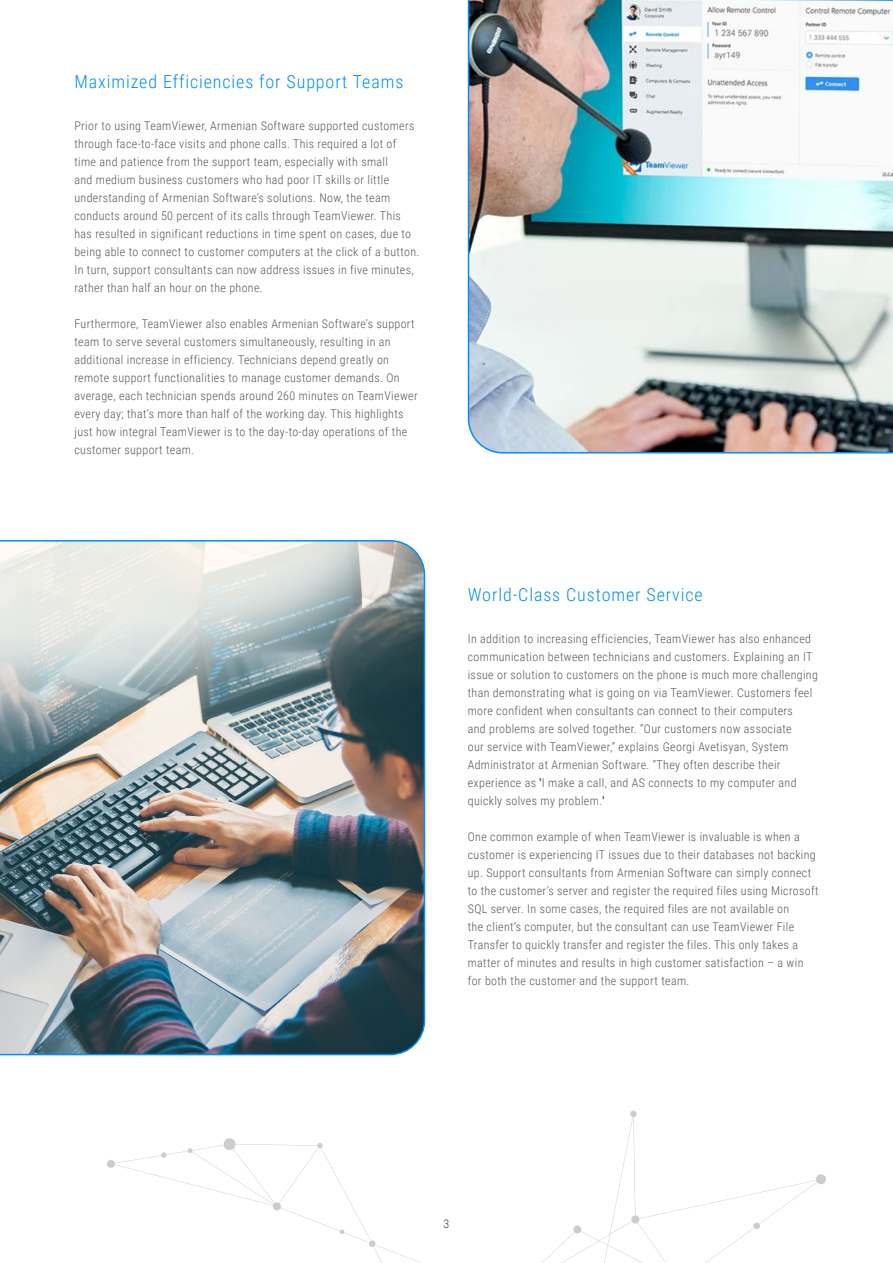
<style>
.page{position:relative;width:893px;height:1263px;background:#fff}
.page>*{position:absolute;margin:0;border:0;box-sizing:border-box;transform-origin:0 0}
.t1{font:300 18px "Roboto Condensed";letter-spacing:.05em;color:#038ff4}
.t2{font:300 12px/18px "Roboto Condensed";letter-spacing:.03em;color:#575756}
.t3{font:300 12px "Roboto Condensed";color:#373845}
.s1{font-family:"Roboto";font-weight:700}
</style>
<div class="page">
<img style="left:468px;top:0;width:425px;height:453px">
<img style="left:0;top:540px;width:425px;height:515px">
<svg style="left:0;top:1014px;width:88px;height:42px;background:#889ea9"></svg>
<svg style="left:107px;top:1110px;width:719px;height:153px"></svg>
<h1 class="t1" style="left:74px;top:69px;width:330px">Maximized Efficiencies for Support Teams</h1>
<p class="t2" style="left:74px;top:116px;width:346px">Prior to using TeamViewer, Armenian Software supported customers through face-to-face visits and phone calls. This required a lot of time and patience from the support team, especially with small<br>and medium business customers who had poor IT skills or little understanding of Armenian Software’s solutions. Now, the team conducts around 50 percent of its calls through TeamViewer. This has resulted in significant reductions in time spent on cases, due to being able to connect to customer computers at the click of a button.<br>In turn, support consultants can now address issues in five minutes, rather than half an hour on the phone.</p>
<p class="t2" style="left:74px;top:314px;width:345px">Furthermore, TeamViewer also enables Armenian Software’s support team to serve several customers simultaneously, resulting in an additional increase in efficiency. Technicians depend greatly on remote support functionalities to manage customer demands. On average, each technician spends around 260 minutes on TeamViewer every day; that’s more than half of the working day. This highlights just how integral TeamViewer is to the day-to-day operations of the customer support team.</p>
<h1 class="t1" style="left:468px;top:582px;width:237px">World-Class Customer Service</h1>
<p class="t2" style="left:468px;top:629px;width:352px">In addition to increasing efficiencies, TeamViewer has also enhanced communication between technicians and customers. Explaining an IT issue or solution to customers on the phone is much more challenging than demonstrating what is going on via TeamViewer. Customers feel more confident when consultants can connect to their computers<br>and problems are solved together. “Our customers now associate<br>our service with TeamViewer,” explains Georgi Avetisyan, System Administrator at Armenian Software. “They often describe their experience as <span class="s1">'</span>I make a call, and AS connects to my computer and quickly solves my problem.<span class="s1">'</span></p>
<p class="t2" style="left:468px;top:827px;width:352px">One common example of when TeamViewer is invaluable is when a customer is experiencing IT issues due to their databases not backing up. Support consultants from Armenian Software can simply connect to the customer’s server and register the required files using Microsoft SQL server. In some cases, the required files are not available on<br>the client’s computer, but the consultant can use TeamViewer File Transfer to quickly transfer and register the files. This only takes a matter of minutes and results in high customer satisfaction – a win for both the customer and the support team.</p>
<p class="t3" style="left:444px;top:1215px;width:7px">3</p>
</div>
